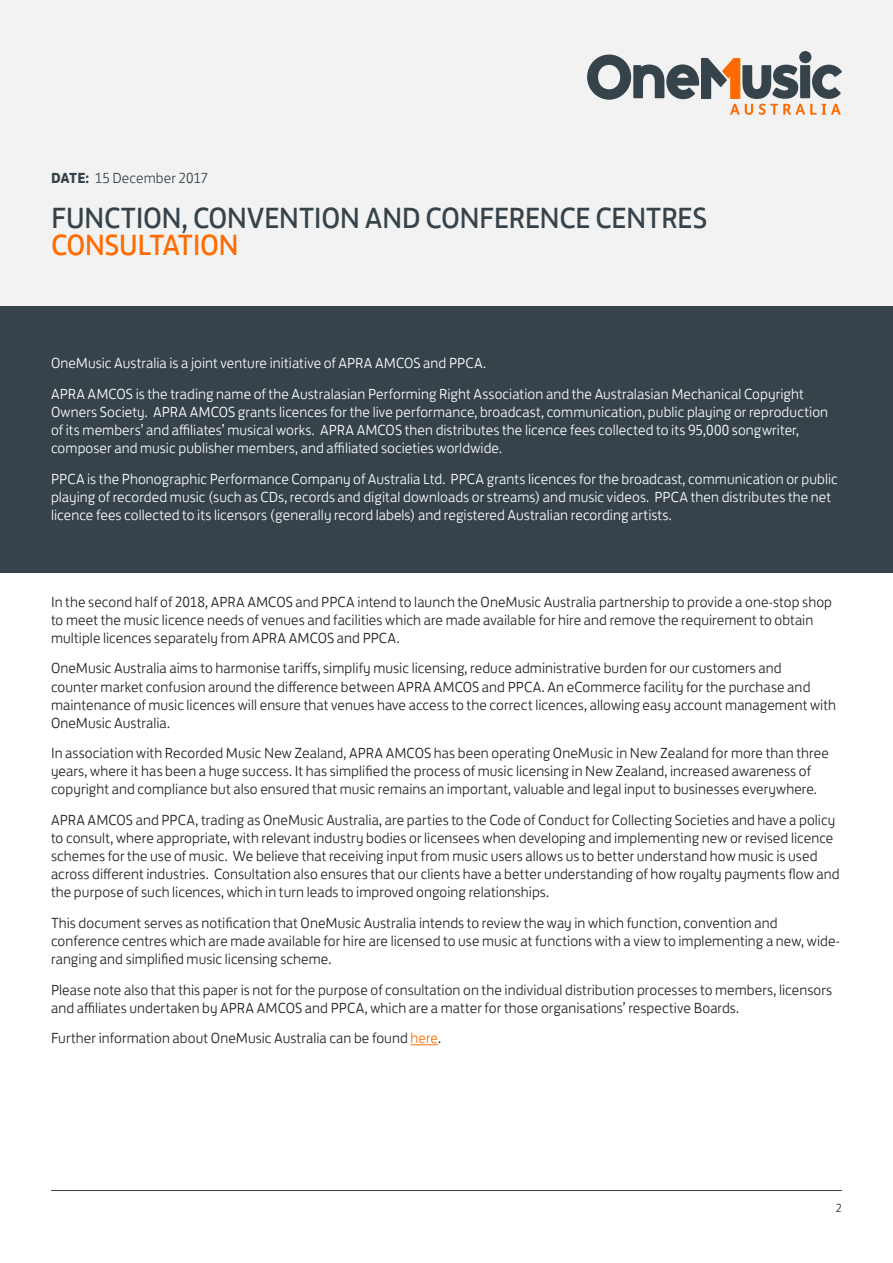
<style>
.page{position:relative;width:893px;height:1263px;background:#fff}
.page>*{position:absolute;margin:0;border:0;box-sizing:border-box;transform-origin:0 0}
.Document_Heading{font:30px/27px "FS Jack";letter-spacing:-.02em;color:#36434b}
.Body_Copy{font:300 15px/18px "FS Jack";letter-spacing:.005em;color:#231f20}
.t1{font:300 15px/18px "FS Jack";letter-spacing:.005em;color:#fff}
.t2{font:300 15px "FS Jack";letter-spacing:.005em;color:#36434b}
.t3{font:300 12px "FS Jack";color:#231f20}
.s1{font-weight:700}
.s2{color:#ff6b00}
</style>
<div class="page">
<hr style="left:51px;top:1190px;width:791px;height:1px;background:#36434b">
<div style="left:0;top:0;width:893px;height:306px;background:#f2f2f2"></div>
<div style="left:799px;top:51px;width:12px;height:12px;background:#36434b;border-radius:50%"></div>
<svg style="left:587px;top:55px;width:255px;height:60px"></svg>
<div style="left:0;top:306px;width:893px;height:267px;background:#36434b"></div>
<svg style="left:410px;top:1044px;width:28px;height:1px"></svg>
<p class="t2" style="left:51px;top:166px;width:159px"><span class="s1">DATE:</span> 15 December 2017</p>
<p class="Document_Heading" style="left:51px;top:202px;width:658px">FUNCTION, CONVENTION AND CONFERENCE CENTRES<br><span class="s2">CONSULTATION</span></p>
<p class="t1" style="left:51px;top:346px;width:754px;line-height:30.8px">OneMusic Australia is a joint venture initiative of APRA AMCOS and PPCA.<br>APRA AMCOS is the trading name of the Australasian Performing Right Association and the Australasian Mechanical Copyright</p>
<p class="t1" style="left:51px;top:402px;width:779px">Owners Society. APRA AMCOS grants licences for the live performance, broadcast, communication, public playing or reproduction of its members’ and affiliates’ musical works. APRA AMCOS then distributes the licence fees collected to its 95,000 songwriter, composer and music publisher members, and affiliated societies worldwide.</p>
<p class="t1" style="left:51px;top:468px;width:788px">PPCA is the Phonographic Performance Company of Australia Ltd. PPCA grants licences for the broadcast, communication or public playing of recorded music (such as CDs, records and digital downloads or streams) and music videos. PPCA then distributes the net licence fees collected to its licensors (generally record labels) and registered Australian recording artists.</p>
<p class="Body_Copy" style="left:51px;top:591px;width:782px">In the second half of 2018, APRA AMCOS and PPCA intend to launch the OneMusic Australia partnership to provide a one-stop shop to meet the music licence needs of venues and facilities which are made available for hire and remove the requirement to obtain multiple licences separately from APRA AMCOS and PPCA.</p>
<p class="Body_Copy" style="left:51px;top:658px;width:787px">OneMusic Australia aims to harmonise tariffs, simplify music licensing, reduce administrative burden for our customers and<br>counter market confusion around the difference between APRA AMCOS and PPCA. An eCommerce facility for the purchase and maintenance of music licences will ensure that venues have access to the correct licences, allowing easy account management with OneMusic Australia.</p>
<p class="Body_Copy" style="left:51px;top:743px;width:779px">In association with Recorded Music New Zealand, APRA AMCOS has been operating OneMusic in New Zealand for more than three years, where it has been a huge success. It has simplified the process of music licensing in New Zealand, increased awareness of copyright and compliance but also ensured that music remains an important, valuable and legal input to businesses everywhere.</p>
<p class="Body_Copy" style="left:51px;top:809px;width:790px">APRA AMCOS and PPCA, trading as OneMusic Australia, are parties to the Code of Conduct for Collecting Societies and have a policy to consult, where appropriate, with relevant industry bodies or licensees when developing and implementing new or revised licence schemes for the use of music. We believe that receiving input from music users allows us to better understand how music is used across different industries. Consultation also ensures that our clients have a better understanding of how royalty payments flow and the purpose of such licences, which in turn leads to improved ongoing relationships.</p>
<p class="Body_Copy" style="left:51px;top:912px;width:790px">This document serves as notification that OneMusic Australia intends to review the way in which function, convention and conference centres which are made available for hire are licensed to use music at functions with a view to implementing a new, wide&shy;ranging and simplified music licensing scheme.</p>
<p class="Body_Copy" style="left:51px;top:979px;width:783px">Please note also that this paper is not for the purpose of consultation on the individual distribution processes to members, licensors and affiliates undertaken by APRA AMCOS and PPCA, which are a matter for those organisations’ respective Boards.</p>
<p class="Body_Copy" style="left:51px;top:1028px;width:391px">Further information about OneMusic Australia can be found <span class="s2">here</span>.</p>
<p class="t3" style="left:836px;top:1198px;width:8px">2</p>
</div>
